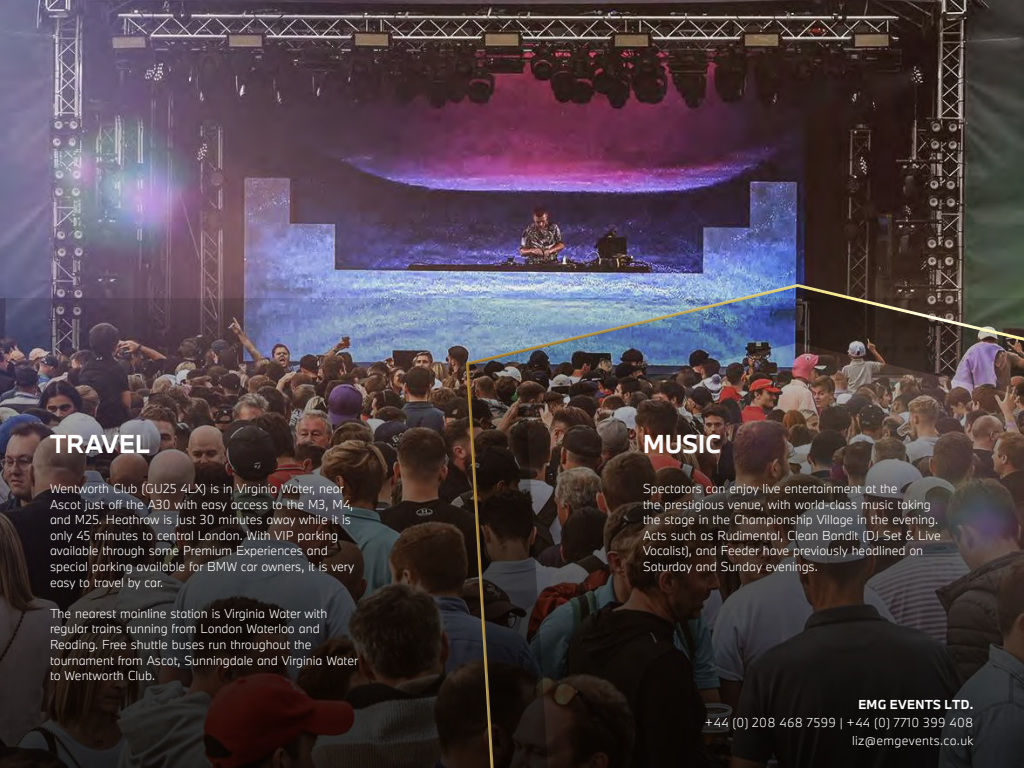
<style>
.page{position:relative;width:1024px;height:768px;background:#fff}
.page>*{position:absolute;margin:0;border:0;box-sizing:border-box;transform-origin:0 0}
.t1{font:700 24px "BMW Type Next Latin";letter-spacing:.005em;color:#fff}
.t2{font:300 12px/15.6px "BMW Type Next Latin";color:#fff}
.t3{font:300 12px/18px "BMW Type Next Latin";letter-spacing:.03em;color:#fff;text-align:right}
.t4{font:700 12px "BMW Type Next Latin";letter-spacing:.03em;color:#fff}
</style>
<div class="page">
<img style="left:0;top:0;width:1024px;height:298px">
<img style="left:0;top:298px;width:466px;height:470px">
<img style="left:468px;top:286px;width:556px;height:482px">
<svg style="left:582px;top:424px;width:419px;height:209px;background:#3e322e"></svg>
<svg style="left:0;top:423px;width:417px;height:319px;background:#2f2523"></svg>
<h1 class="t1" style="left:50px;top:427px;width:101px">TRAVEL</h1>
<p class="t2" style="left:50px;top:480px;width:306px">Wentworth Club (GU25 4LX) is in Virginia Water, near Ascot just off the A30 with easy access to the M3, M4, and M25. Heathrow is just 30 minutes away while it is only 45 minutes to central London. With VIP parking available through some Premium Experiences and special parking available for BMW car owners, it is very easy to travel by car.</p>
<p class="t2" style="left:50px;top:605px;width:310px">The nearest mainline station is Virginia Water with regular trains running from London Waterloo and Reading. Free shuttle buses run throughout the tournament from Ascot, Sunningdale and Virginia Water to Wentworth Club.</p>
<h1 class="t1" style="left:643px;top:427px;width:79px">MUSIC</h1>
<p class="t2" style="left:643px;top:480px;width:299px">Spectators can enjoy live entertainment at the<br>the prestigious venue, with world-class music taking the stage in the Championship Village in the evening.<br>Acts such as Rudimental, Clean Bandit (DJ Set &amp; Live Vocalist), and Feeder have previously headlined on Saturday and Sunday evenings.</p>
<p class="t4" style="left:858px;top:696px;width:117px">EMG EVENTS LTD.</p>
<p class="t3" style="left:705px;top:713px;width:270px">+44 (0) 208 468 7599 | +44 (0) 7710 399 408 liz@emgevents.co.uk</p>
</div>
